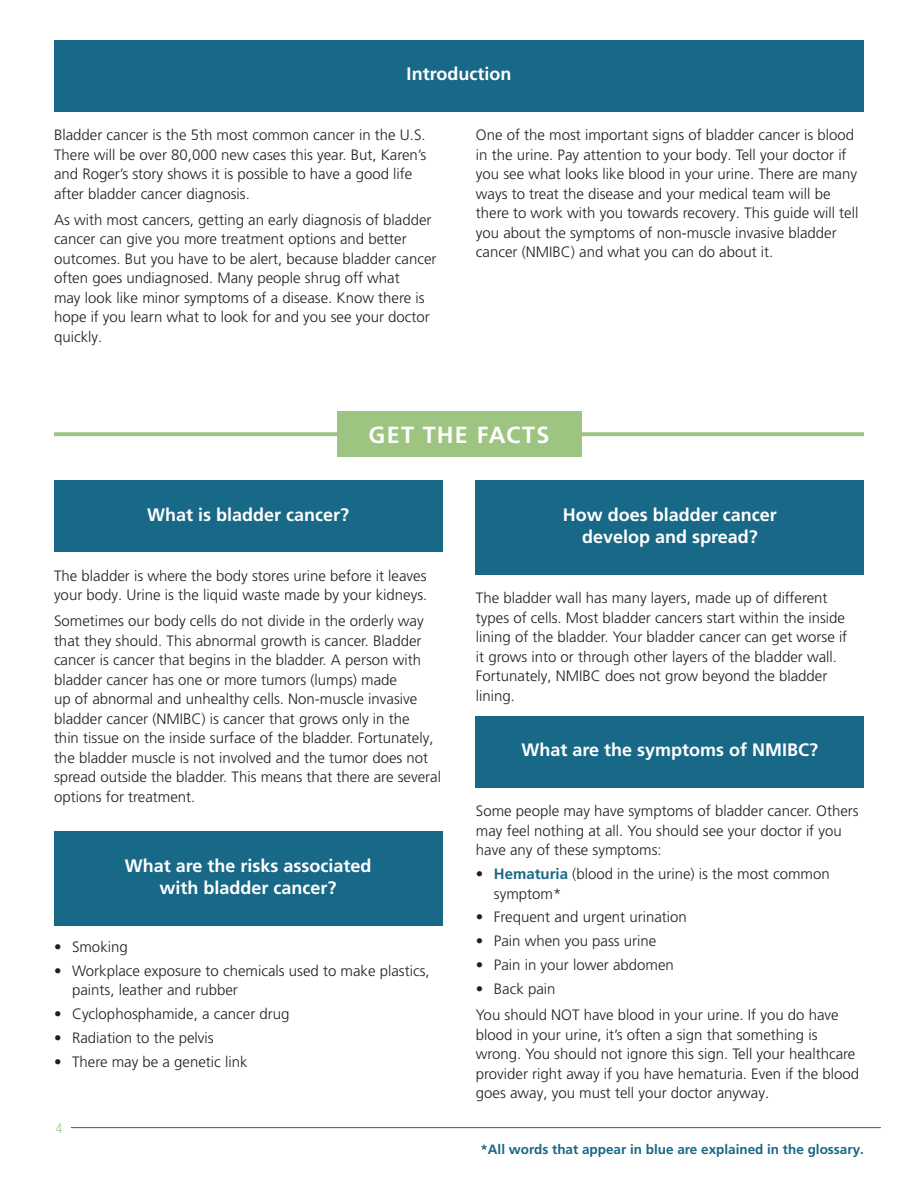
<style>
.page{position:relative;width:918px;height:1188px;background:#fff}
.page>*{position:absolute;margin:0;border:0;box-sizing:border-box;transform-origin:0 0}
.Header2{font:700 23.4px "Frutiger LT Pro";letter-spacing:.05em;color:#fff}
.Header3{font:700 18px/22.5px "Frutiger LT Pro";color:#fff;text-align:center}
.Body1{font:300 15px/19.5px "Frutiger LT Pro";color:#231f20}
.Tabs{font:300 15px/19.5px "Frutiger LT Pro";color:#231f20}
.Body1-2{font:700 13.5px "Frutiger LT Pro";color:#186887}
.t1{font:300 condensed 13.5px "Frutiger LT Pro";color:#9ec482}
.s1{font-weight:700;color:#186887}
</style>
<div class="page">
<hr style="left:71px;top:1127px;width:810px;height:1px;background:#186887">
<div style="left:54px;top:480px;width:388px;height:72px;background:#186887"></div>
<div style="left:54px;top:831px;width:388px;height:95px;background:#186887"></div>
<div style="left:476px;top:480px;width:388px;height:95px;background:#186887"></div>
<div style="left:476px;top:716px;width:388px;height:72px;background:#186887"></div>
<svg style="left:54px;top:432px;width:810px;height:4px;background:#a4c78a"></svg>
<div style="left:337px;top:411px;width:244px;height:46px;background:#9ec482"></div>
<div style="left:54px;top:40px;width:810px;height:72px;background:#186887"></div>
<p class="Header3" style="left:407px;top:63px;width:106px">Introduction</p>
<p class="Body1" style="left:54px;top:125px;width:374px">Bladder cancer is the 5th most common cancer in the U. S.<br>There will be over 80,000 new cases this year. But, Karen’s and Roger’s story shows it is possible to have a good life after bladder cancer diagnosis.</p>
<p class="Body1" style="left:54px;top:210px;width:384px">As with most cancers, getting an early diagnosis of bladder cancer can give you more treatment options and better outcomes. But you have to be alert, because bladder cancer often goes undiagnosed. Many people shrug off what<br>may look like minor symptoms of a disease. Know there is hope if you learn what to look for and you see your doctor quickly.</p>
<p class="Body1" style="left:476px;top:125px;width:384px">One of the most important signs of bladder cancer is blood in the urine. Pay attention to your body. Tell your doctor if you see what looks like blood in your urine. There are many ways to treat the disease and your medical team will be there to work with you towards recovery. This guide will tell you about the symptoms of non-muscle invasive bladder cancer (NMIBC) and what you can do about it.</p>
<p class="Header2" style="left:369px;top:421px;width:182px">GET THE FACTS</p>
<p class="Header3" style="left:147px;top:503px;width:204px">What is bladder cancer?</p>
<p class="Header3" style="left:563px;top:503px;width:216px">How does bladder cancer develop and spread?</p>
<p class="Body1" style="left:54px;top:566px;width:374px">The bladder is where the body stores urine before it leaves your body. Urine is the liquid waste made by your kidneys.</p>
<p class="Body1" style="left:54px;top:612px;width:389px">Sometimes our body cells do not divide in the orderly way that they should. This abnormal growth is cancer. Bladder cancer is cancer that begins in the bladder. A person with bladder cancer has one or more tumors (lumps) made<br>up of abnormal and unhealthy cells. Non-muscle invasive bladder cancer (NMIBC) is cancer that grows only in the<br>thin tissue on the inside surface of the bladder. Fortunately, the bladder muscle is not involved and the tumor does not spread outside the bladder. This means that there are several options for treatment.</p>
<p class="Header3" style="left:125px;top:854px;width:248px">What are the risks associated with bladder cancer?</p>
<p class="Tabs" style="left:54px;top:937px;width:75px">• Smoking</p>
<p class="Tabs" style="left:72px;top:961px;width:359px;text-indent:-18px">• Workplace exposure to chemicals used to make plastics, paints, leather and rubber</p>
<p class="Tabs" style="left:54px;top:1004px;width:237px">• Cyclophosphamide, a cancer drug</p>
<p class="Tabs" style="left:54px;top:1028px;width:161px">• Radiation to the pelvis</p>
<p class="Tabs" style="left:54px;top:1052px;width:195px">• There may be a genetic link</p>
<p class="t1" style="left:56px;top:1120px;width:8px">4</p>
<p class="Body1" style="left:476px;top:588px;width:373px">The bladder wall has many layers, made up of different types of cells. Most bladder cancers start within the inside lining of the bladder. Your bladder cancer can get worse if it grows into or through other layers of the bladder wall.<br>Fortunately, NMIBC does not grow beyond the bladder lining.</p>
<p class="Header3" style="left:522px;top:739px;width:298px">What are the symptoms of NMIBC?</p>
<p class="Body1" style="left:476px;top:801px;width:384px">Some people may have symptoms of bladder cancer. Others may feel nothing at all. You should see your doctor if you have any of these symptoms:</p>
<p class="Tabs" style="left:494px;top:864px;width:337px;text-indent:-18px">• <span class="s1">Hematuria</span> (blood in the urine) is the most common symptom*</p>
<p class="Tabs" style="left:476px;top:908px;width:213px">• Frequent and urgent urination</p>
<p class="Tabs" style="left:476px;top:931px;width:182px">• Pain when you pass urine</p>
<p class="Tabs" style="left:476px;top:955px;width:200px">• Pain in your lower abdomen</p>
<p class="Tabs" style="left:476px;top:979px;width:81px">• Back pain</p>
<p class="Body1" style="left:476px;top:1005px;width:385px">You should NOT have blood in your urine. If you do have blood in your urine, it’s often a sign that something is wrong. You should not ignore this sign. Tell your healthcare provider right away if you have hematuria. Even if the blood goes away, you must tell your doctor anyway.</p>
<p class="Body1-2" style="left:480px;top:1141px;width:383px">*All words that appear in blue are explained in the glossary.</p>
</div>
